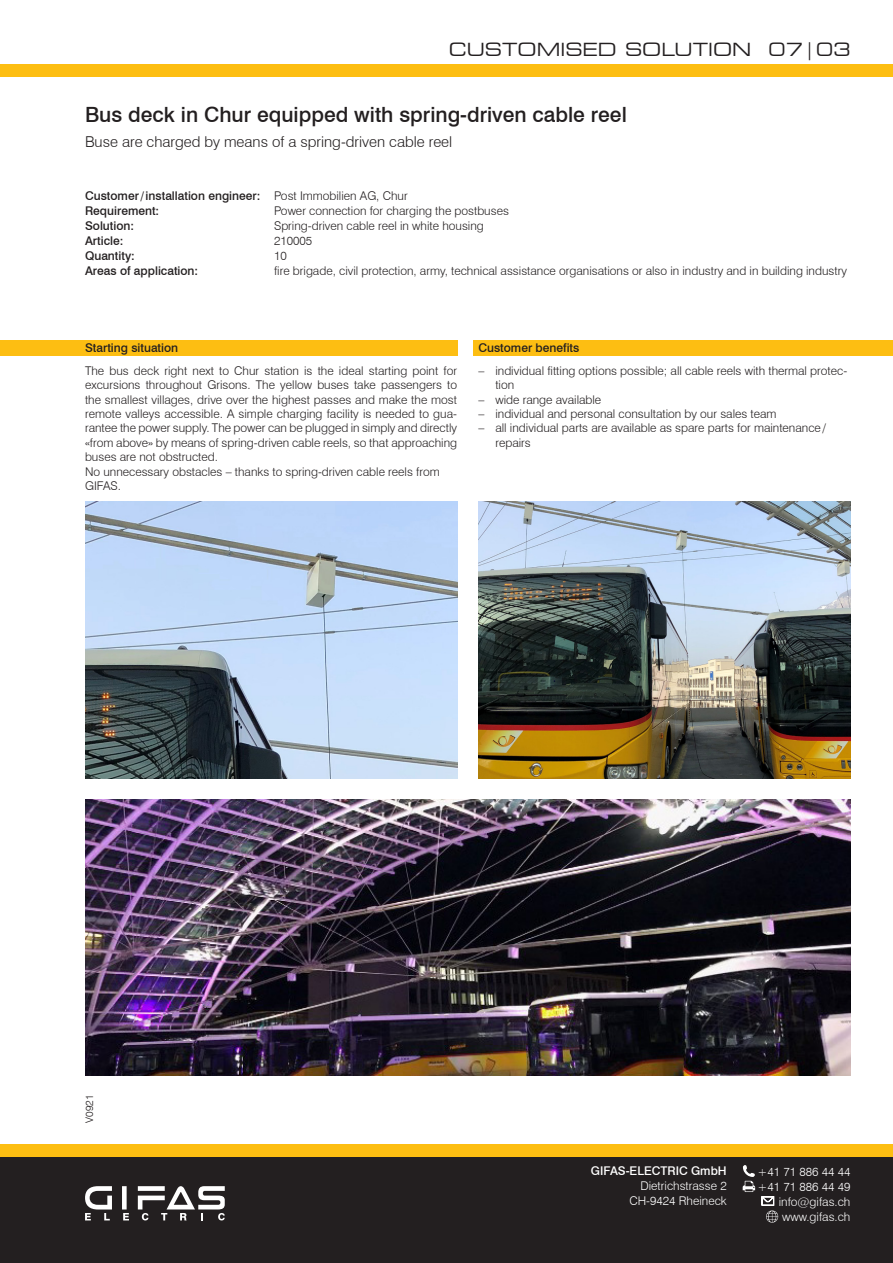
<style>
.page{position:relative;width:893px;height:1263px;background:#fff}
.page>*{position:absolute;margin:0;border:0;box-sizing:border-box;transform-origin:0 0}
.t1{font:500 21px "Swiss 721 BT";color:#231f20}
.t2{font:expanded 18px "Square 721 BT";color:#231f20}
.t3{font:300 15px "Swiss 721 BT";color:#231f20}
.t4{font:300 12px/14.4px "Swiss 721 BT";color:#231f20}
.t5{font:500 12px "Swiss 721 BT";color:#231f20}
.t6{font:300 12px/15px "Swiss 721 BT";color:#fff;text-align:right}
.t7{font:500 12px "Swiss 721 BT";color:#fff}
.t8{font:300 10.5px "Swiss 721 BT";color:#231f20}
.s1{font-weight:300}
</style>
<div class="page">
<div style="left:0;top:1157px;width:893px;height:106px;background:#231f20"></div>
<div style="left:0;top:1144px;width:893px;height:13px;background:#fdbe12"></div>
<div style="left:0;top:64px;width:893px;height:13px;background:#fdbe12"></div>
<div style="left:122px;top:1186px;width:5px;height:23px;background:#fff"></div>
<svg style="left:85px;top:1186px;width:27px;height:34px"></svg>
<svg style="left:123px;top:1213px;width:6px;height:7px"></svg>
<svg style="left:138px;top:1186px;width:87px;height:34px"></svg>
<svg style="left:743px;top:1165px;width:12px;height:27px"></svg>
<svg style="left:762px;top:1196px;width:16px;height:26px"></svg>
<div style="left:0;top:340px;width:457px;height:16px;background:#fdbe12"></div>
<div style="left:473px;top:340px;width:420px;height:16px;background:#fdbe12"></div>
<img style="left:85px;top:799px;width:765px;height:277px">
<img style="left:478px;top:502px;width:372px;height:276px">
<img style="left:85px;top:502px;width:372px;height:276px">
<h2 class="t2" style="left:449px;top:39px;width:403px">CUSTOMISED SOLUTION 07|03</h2>
<p class="t1" style="left:85px;top:102px;width:543px">Bus deck in Chur equipped with spring-driven cable reel</p>
<p class="t3" style="left:85px;top:133px;width:369px">Buse are charged by means of a spring-driven cable reel</p>
<p class="t5" style="left:85px;top:189px;width:324px">Customer/installation engineer: <span class="s1">Post Immobilien AG, Chur</span></p>
<p class="t5" style="left:85px;top:204px;width:76px">Requirement:</p>
<p class="t4" style="left:274px;top:204px;width:236px">Power connection for charging the postbuses</p>
<p class="t5" style="left:85px;top:219px;width:51px">Solution:</p>
<p class="t4" style="left:274px;top:219px;width:211px">Spring-driven cable reel in white housing</p>
<p class="t5" style="left:85px;top:234px;width:40px">Article:</p>
<p class="t4" style="left:274px;top:234px;width:40px">210005</p>
<p class="t5" style="left:85px;top:249px;width:51px">Quantity:</p>
<p class="t4" style="left:274px;top:249px;width:14px">10</p>
<p class="t5" style="left:85px;top:264px;width:115px">Areas of application:</p>
<p class="t4" style="left:274px;top:264px;width:574px">fire brigade, civil protection, army, technical assistance organisations or also in industry and in building industry</p>
<p class="t5" style="left:85px;top:340px;width:95px">Starting situation</p>
<p class="t4" style="left:85px;top:363px;width:374px;text-align:justify">The bus deck right next to Chur station is the ideal starting point for excursions throughout Grisons. The yellow buses take passengers to the smallest villages, drive over the highest passes and make the most remote valleys accessible. A simple charging facility is needed to gua&shy;rantee the power supply. The power can be plugged in simply and directly «from above» by means of spring-driven cable reels, so that approaching buses are not obstructed.</p>
<p class="t4" style="left:85px;top:464px;width:356px">No unnecessary obstacles – thanks to spring-driven cable reels from<br>GIFAS.</p>
<p class="t5" style="left:478px;top:340px;width:103px">Customer benefits</p>
<p class="t4" style="left:495px;top:363px;width:353px;text-indent:-17px">– individual fitting options possible; all cable reels with thermal protec&shy;tion</p>
<p class="t4" style="left:478px;top:392px;width:124px">– wide range available</p>
<p class="t4" style="left:478px;top:406px;width:300px">– individual and personal consultation by our sales team</p>
<p class="t4" style="left:495px;top:421px;width:332px;text-indent:-17px">– all individual parts are available as spare parts for maintenance/ repairs</p>
<p class="t8" style="left:83px;top:1123px;width:30px;rotate:-90deg">V0921</p>
<p class="t7" style="left:591px;top:1164px;width:137px">GIFAS-ELECTRIC GmbH</p>
<p class="t6" style="left:629px;top:1178px;width:99px">Dietrichstrasse 2<br>CH-9424 Rheineck</p>
<p class="t6" style="left:757px;top:1164px;width:95px">+41 71 886 44 44 +41 71 886 44 49 info@gifas.ch www.gifas.ch</p>
</div>
